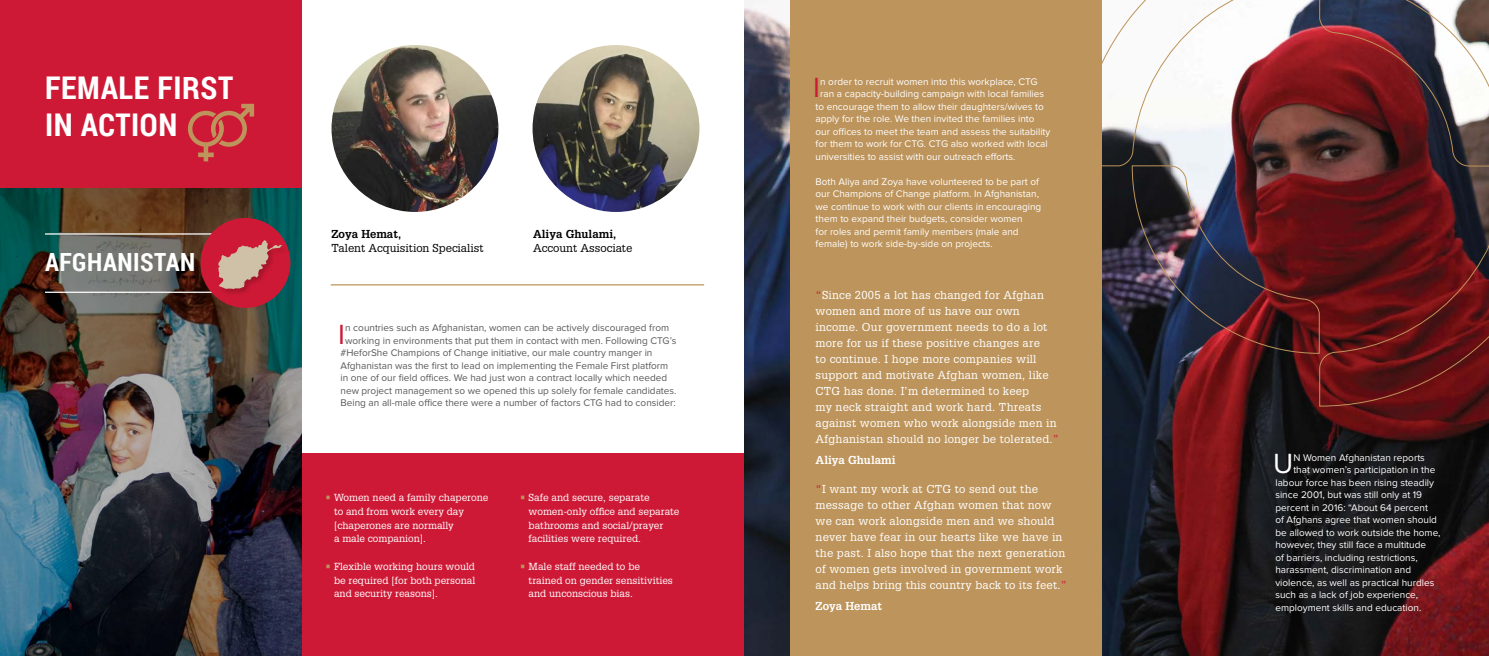
<style>
.page{position:relative;width:1489px;height:656px;background:#fff}
.page>*{position:absolute;margin:0;border:0;box-sizing:border-box;transform-origin:0 0}
.t1{font:700 31.25px/37.5px "Roboto Condensed";letter-spacing:.02em;color:#fff}
.t2{font:28.75px "Proxima Nova";color:#ce1936}
.t3{font:28.75px "Proxima Nova";color:#fff}
.t4{font:700 25px "Roboto Condensed";letter-spacing:.02em;color:#fff}
.t5{font:11.25px/16px "Glypha";letter-spacing:.02em;color:#fff}
.t6{font:11.25px "Glypha";color:#000}
.t7{font:700 11.25px "Glypha";color:#000}
.t8{font:700 11.25px "Glypha";color:#fff}
.t9{font:10px/12.5px "Proxima Nova";color:#fff}
.t10{font:10px "Proxima Nova";color:#58595b}
.t11{font:10px/13.8px "Glypha";color:#fff}
.s1{color:#bd945b}
.s2{color:#ce1936}
</style>
<div class="page">
<div style="left:301px;top:454px;width:443px;height:202px;background:#ce1936"></div>
<div style="left:0;top:0;width:301px;height:188px;background:#ce1936"></div>
<img style="left:0;top:188px;width:301px;height:468px">
<img style="left:331px;top:45px;width:167px;height:167px;border-radius:83px">
<img style="left:532px;top:45px;width:167px;height:167px;border-radius:83px">
<hr style="left:45px;top:233px;width:169px;height:1px;background:#fff">
<hr style="left:45px;top:291px;width:169px;height:2px;background:#fff">
<div style="left:200px;top:218px;width:90px;height:90px;background:#ce1936;border-radius:50%"></div>
<div style="left:217px;top:239px;width:72px;height:57px;background:#000;opacity:.2"></div>
<svg style="left:218px;top:240px;width:64px;height:49px"></svg>
<hr style="left:331px;top:284px;width:373px;height:1px;background:#bd945b">
<img style="left:744px;top:0;width:744px;height:656px">
<div style="left:789px;top:0;width:312px;height:656px;background:#bd945b"></div>
<svg style="left:1101px;top:0;width:30px;height:166px"></svg>
<svg style="left:1318px;top:354px;width:170px;height:52px;background:#641314"></svg>
<img style="left:1131px;top:0;width:357px;height:354px">
<svg style="left:188px;top:104px;width:66px;height:57px"></svg>
<h1 class="t1" style="left:45px;top:68px;width:190px">FEMALE FIRST<br>IN ACTION</h1>
<h3 class="t4" style="left:45px;top:244px;width:152px">AFGHANISTAN</h3>
<p class="t7" style="left:331px;top:227px;width:71px">Zoya Hemat,</p>
<p class="t6" style="left:331px;top:241px;width:153px">Talent Acquisition Specialist</p>
<p class="t7" style="left:533px;top:227px;width:85px">Aliya Ghulami,</p>
<p class="t6" style="left:533px;top:241px;width:101px">Account Associate</p>
<h2 class="t2" style="left:338px;top:321px;width:8px">I</h2>
<p class="t10" style="left:345px;top:323px;width:325px">n countries such as Afghanistan, women can be actively discouraged from</p>
<p class="t10" style="left:345px;top:336px;width:333px">working in environments that put them in contact with men. Following CTG’s</p>
<p class="t10" style="left:340px;top:348px;width:313px">#HeforShe Champions of Change initiative, our male country manger in</p>
<p class="t10" style="left:340px;top:361px;width:329px">Afghanistan was the first to lead on implementing the Female First platform</p>
<p class="t10" style="left:340px;top:373px;width:328px">in one of our field offices. We had just won a contract locally which needed</p>
<p class="t10" style="left:340px;top:386px;width:337px">new project management so we opened this up solely for female candidates.</p>
<p class="t10" style="left:340px;top:398px;width:336px">Being an all-male office there were a number of factors CTG had to consider:</p>
<p class="t11" style="left:334px;top:490px;width:156px;text-indent:-9px"><span class="s1">•</span> Women need a family chaperone to and from work every day [chaperones are normally<br>a male companion].</p>
<p class="t11" style="left:334px;top:559px;width:143px;text-align:justify;text-indent:-9px"><span class="s1">•</span> Flexible working hours would be required [for both personal and security reasons].</p>
<p class="t11" style="left:528px;top:490px;width:152px;text-indent:-9px"><span class="s1">•</span> Safe and secure, separate women-only office and separate bathrooms and social/prayer facilities were required.</p>
<p class="t11" style="left:528px;top:559px;width:146px;text-indent:-9px"><span class="s1">•</span> Male staff needed to be trained on gender sensitivities and unconscious bias.</p>
<h2 class="t2" style="left:813px;top:74px;width:8px">I</h2>
<p class="t9" style="left:820px;top:76px;width:219px">n order to recruit women into this workplace, CTG</p>
<p class="t9" style="left:820px;top:88px;width:225px">ran a capacity-building campaign with local families</p>
<p class="t9" style="left:815px;top:101px;width:230px">to encourage them to allow their daughters/wives to</p>
<p class="t9" style="left:815px;top:113px;width:220px">apply for the role. We then invited the families into</p>
<p class="t9" style="left:815px;top:126px;width:236px">our offices to meet the team and assess the suitability</p>
<p class="t9" style="left:815px;top:138px;width:234px">for them to work for CTG. CTG also worked with local</p>
<p class="t9" style="left:815px;top:151px;width:201px">universities to assist with our outreach efforts.</p>
<p class="t9" style="left:815px;top:176px;width:227px">Both Aliya and Zoya have volunteered to be part of our Champions of Change platform. In Afghanistan, we continue to work with our clients in encouraging them to expand their budgets, consider women<br>for roles and permit family members (male and female) to work side-by-side on projects.</p>
<p class="t5" style="left:815px;top:287px;width:245px"><span class="s2">“</span>Since 2005 a lot has changed for Afghan women and more of us have our own income. Our government needs to do a lot more for us if these positive changes are<br>to continue. I hope more companies will support and motivate Afghan women, like CTG has done. I’m determined to keep<br>my neck straight and work hard. Threats against women who work alongside men in Afghanistan should no longer be tolerated.<span class="s2">”</span></p>
<p class="t8" style="left:815px;top:453px;width:81px">Aliya Ghulami</p>
<p class="t5" style="left:815px;top:480px;width:253px"><span class="s2">“</span>I want my work at CTG to send out the message to other Afghan women that now we can work alongside men and we should never have fear in our hearts like we have in the past. I also hope that the next generation of women gets involved in government work and helps bring this country back to its feet.<span class="s2">”</span></p>
<p class="t8" style="left:815px;top:598px;width:68px">Zoya Hemat</p>
<h2 class="t3" style="left:1272px;top:450px;width:22px">U</h2>
<p class="t9" style="left:1293px;top:451px;width:133px">N Women Afghanistan reports</p>
<p class="t9" style="left:1293px;top:464px;width:143px">that women’s participation in the</p>
<p class="t9" style="left:1275px;top:476px;width:160px">labour force has been rising steadily</p>
<p class="t9" style="left:1275px;top:489px;width:148px">since 2001, but was still only at 19</p>
<p class="t9" style="left:1275px;top:501px;width:154px">percent in 2016: “About 64 percent</p>
<p class="t9" style="left:1275px;top:514px;width:163px">of Afghans agree that women should</p>
<p class="t9" style="left:1275px;top:526px;width:167px">be allowed to work outside the home,</p>
<p class="t9" style="left:1275px;top:539px;width:152px">however, they still face a multitude</p>
<p class="t9" style="left:1275px;top:551px;width:144px">of barriers, including restrictions,</p>
<p class="t9" style="left:1275px;top:564px;width:137px">harassment, discrimination and</p>
<p class="t9" style="left:1275px;top:576px;width:160px">violence, as well as practical hurdles</p>
<p class="t9" style="left:1275px;top:589px;width:144px">such as a lack of job experience,</p>
<p class="t9" style="left:1275px;top:601px;width:147px">employment skills and education.</p>
</div>
